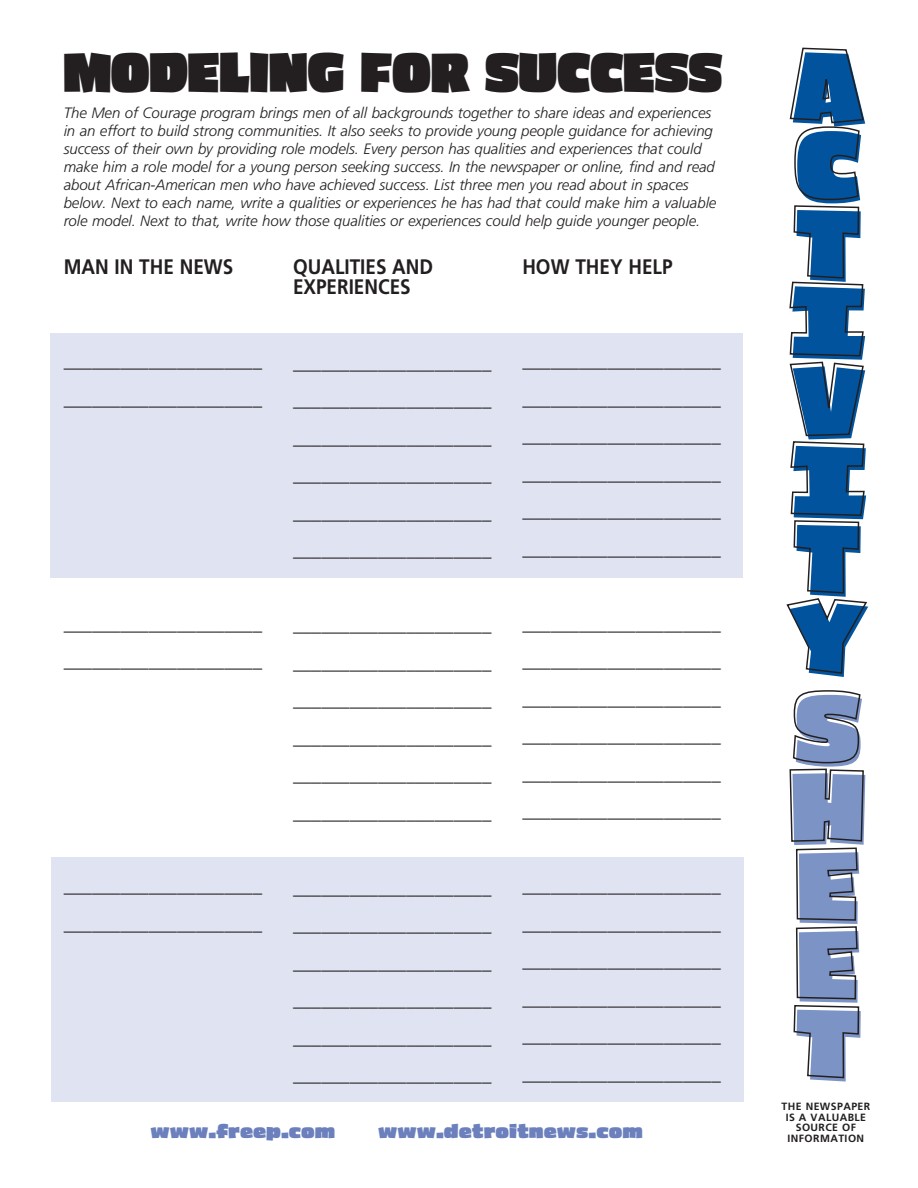
<style>
.page{position:relative;width:918px;height:1188px;background:#fff}
.page>*{position:absolute;margin:0;border:0;box-sizing:border-box;transform-origin:0 0}
._6_giant_activity_he{font:900 54px "Asphalt";color:#231f20;scale:.79 1}
._2_sub_sans{font:700 21px/19.5px "Frutiger";color:#231f20;scale:.9 1}
._5__sub_asphalt{font:900 19.5px "Asphalt";letter-spacing:.035em;color:#6b80bc;scale:.9 1}
._3_intro_ital{font:italic 300 15px/18px "Frutiger";letter-spacing:-.005em;color:#231f20}
.t1{font:700 10.5px/10.5px "Frutiger";letter-spacing:.04em;color:#231f20;text-align:center}
</style>
<div class="page">
<div style="left:50px;top:333px;width:693px;height:244px;background:#e0e4f2"></div>
<div style="left:52px;top:857px;width:692px;height:244px;background:#e0e4f2"></div>
<svg style="left:810px;top:1079px;width:36px;height:3px"></svg>
<svg style="left:786px;top:48px;width:82px;height:1031px"></svg>
<p class="_6_giant_activity_he" style="left:64px;top:37px;width:835px">MODELING FOR SUCCESS</p>
<p class="_3_intro_ital" style="left:64px;top:104px;width:654px">The Men of Courage program brings men of all backgrounds together to share ideas and experiences in an effort to build strong communities. It also seeks to provide young people guidance for achieving success of their own by providing role models. Every person has qualities and experiences that could make him a role model for a young person seeking success. In the newspaper or online, find and read about African-American men who have achieved success. List three men you read about in spaces below. Next to each name, write a qualities or experiences he has had that could make him a valuable role model. Next to that, write how those qualities or experiences could help guide younger people.</p>
<p class="_2_sub_sans" style="left:64px;top:257px;width:190px">MAN IN THE NEWS</p>
<p class="_2_sub_sans" style="left:293px;top:257px;width:157px">QUALITIES AND<br>EXPERIENCES</p>
<p class="_2_sub_sans" style="left:522px;top:257px;width:168px">HOW THEY HELP</p>
<p class="_2_sub_sans" style="left:64px;top:350px;width:222px">_____________________</p>
<p class="_2_sub_sans" style="left:64px;top:388px;width:222px">_____________________</p>
<p class="_2_sub_sans" style="left:293px;top:352px;width:222px">_____________________</p>
<p class="_2_sub_sans" style="left:293px;top:389px;width:222px">_____________________</p>
<p class="_2_sub_sans" style="left:293px;top:427px;width:222px">_____________________</p>
<p class="_2_sub_sans" style="left:293px;top:464px;width:222px">_____________________</p>
<p class="_2_sub_sans" style="left:293px;top:502px;width:222px">_____________________</p>
<p class="_2_sub_sans" style="left:293px;top:539px;width:222px">_____________________</p>
<p class="_2_sub_sans" style="left:522px;top:350px;width:222px">_____________________</p>
<p class="_2_sub_sans" style="left:522px;top:388px;width:222px">_____________________</p>
<p class="_2_sub_sans" style="left:522px;top:425px;width:222px">_____________________</p>
<p class="_2_sub_sans" style="left:522px;top:463px;width:222px">_____________________</p>
<p class="_2_sub_sans" style="left:522px;top:500px;width:222px">_____________________</p>
<p class="_2_sub_sans" style="left:522px;top:538px;width:222px">_____________________</p>
<p class="_2_sub_sans" style="left:64px;top:613px;width:222px">_____________________</p>
<p class="_2_sub_sans" style="left:64px;top:650px;width:222px">_____________________</p>
<p class="_2_sub_sans" style="left:293px;top:614px;width:222px">_____________________</p>
<p class="_2_sub_sans" style="left:293px;top:652px;width:222px">_____________________</p>
<p class="_2_sub_sans" style="left:293px;top:689px;width:222px">_____________________</p>
<p class="_2_sub_sans" style="left:293px;top:727px;width:222px">_____________________</p>
<p class="_2_sub_sans" style="left:293px;top:764px;width:222px">_____________________</p>
<p class="_2_sub_sans" style="left:293px;top:802px;width:222px">_____________________</p>
<p class="_2_sub_sans" style="left:522px;top:613px;width:222px">_____________________</p>
<p class="_2_sub_sans" style="left:522px;top:650px;width:222px">_____________________</p>
<p class="_2_sub_sans" style="left:522px;top:688px;width:222px">_____________________</p>
<p class="_2_sub_sans" style="left:522px;top:725px;width:222px">_____________________</p>
<p class="_2_sub_sans" style="left:522px;top:763px;width:222px">_____________________</p>
<p class="_2_sub_sans" style="left:522px;top:800px;width:222px">_____________________</p>
<p class="_2_sub_sans" style="left:64px;top:875px;width:222px">_____________________</p>
<p class="_2_sub_sans" style="left:64px;top:913px;width:222px">_____________________</p>
<p class="_2_sub_sans" style="left:293px;top:877px;width:222px">_____________________</p>
<p class="_2_sub_sans" style="left:293px;top:914px;width:222px">_____________________</p>
<p class="_2_sub_sans" style="left:293px;top:952px;width:222px">_____________________</p>
<p class="_2_sub_sans" style="left:293px;top:989px;width:222px">_____________________</p>
<p class="_2_sub_sans" style="left:293px;top:1027px;width:222px">_____________________</p>
<p class="_2_sub_sans" style="left:293px;top:1064px;width:222px">_____________________</p>
<p class="_2_sub_sans" style="left:522px;top:875px;width:222px">_____________________</p>
<p class="_2_sub_sans" style="left:522px;top:913px;width:222px">_____________________</p>
<p class="_2_sub_sans" style="left:522px;top:950px;width:222px">_____________________</p>
<p class="_2_sub_sans" style="left:522px;top:988px;width:222px">_____________________</p>
<p class="_2_sub_sans" style="left:522px;top:1025px;width:222px">_____________________</p>
<p class="_2_sub_sans" style="left:522px;top:1063px;width:222px">_____________________</p>
<p class="t1" style="left:782px;top:1102px;width:90px">THE NEWSPAPER<br>IS A VALUABLE<br>SOURCE OF</p>
<p class="_5__sub_asphalt" style="left:151px;top:1118px;width:206px">www.freep.com</p>
<p class="_5__sub_asphalt" style="left:379px;top:1118px;width:295px">www.detroitnews.com</p>
<p class="t1" style="left:788px;top:1133px;width:78px">INFORMATION</p>
</div>
